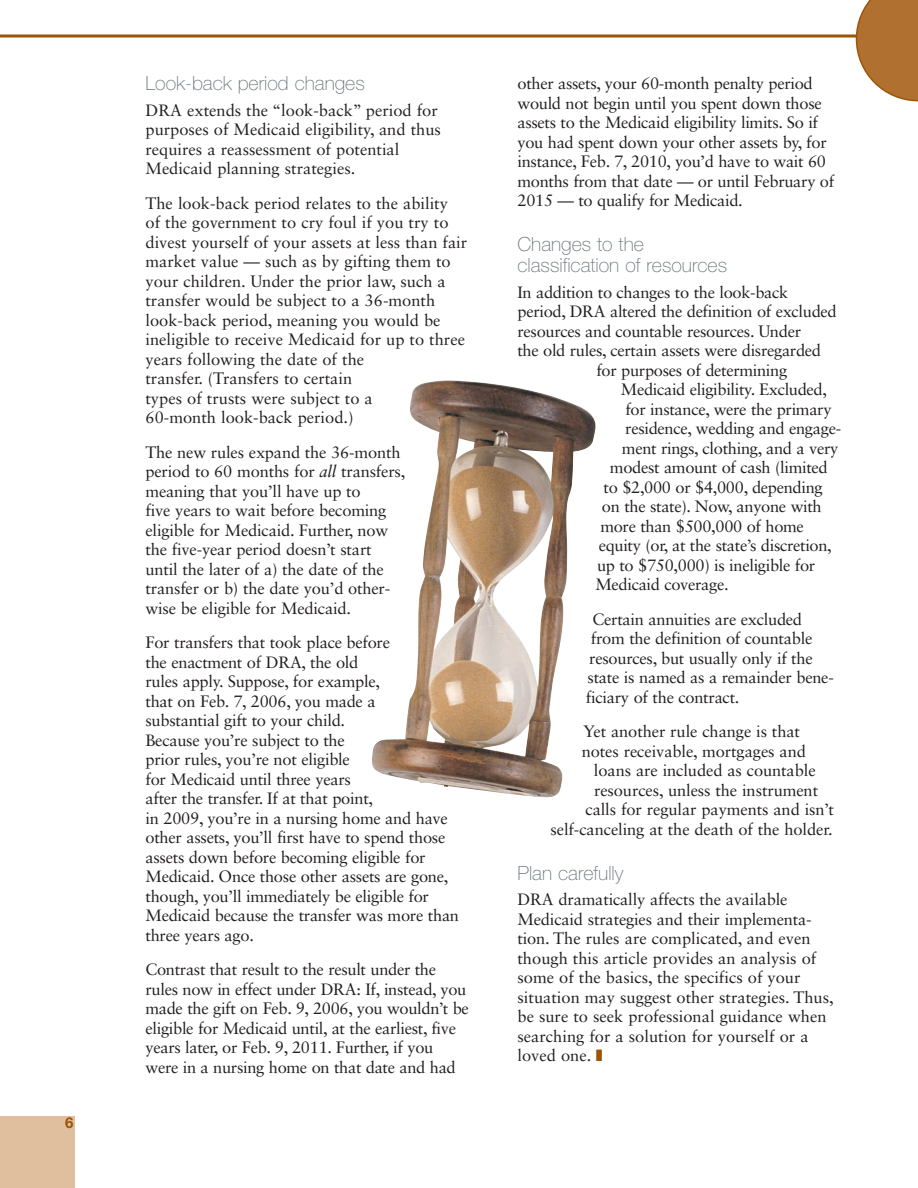
<style>
.page{position:relative;width:918px;height:1188px;background:#fff}
.page>*{position:absolute;margin:0;border:0;box-sizing:border-box;transform-origin:0 0}
.t1{font:100 19.5px/21px "Helvetica Neue LT Std";color:#6a747b}
.t2{font:16.5px/19.5px "Sabon LT Std";letter-spacing:-.015em;color:#231f20}
.t3{font:700 15px "Helvetica Neue LT Std";color:#9c5506}
.s1{font-style:italic}
.s2{color:#9c5506}
</style>
<div class="page">
<div style="left:0;top:1116px;width:75px;height:72px;background:#e0bf9f"></div>
<svg style="left:0;top:34px;width:856px;height:4px"></svg>
<svg style="left:856px;top:0;width:62px;height:101px"></svg>
<img style="left:372px;top:380px;width:224px;height:418px">
<p class="t3" style="left:65px;top:1117px;width:10px">6</p>
<p class="t1" style="left:146px;top:75px;width:221px">Look-back period changes</p>
<p class="t2" style="left:146px;top:102px;width:297px">DRA extends the “look-back” period for purposes of Medicaid eligibility, and thus requires a reassessment of potential Medicaid planning strategies.</p>
<p class="t2" style="left:146px;top:195px;width:323px">The look-back period relates to the ability<br>of the government to cry foul if you try to divest yourself of your assets at less than fair market value — such as by gifting them to your children. Under the prior law, such a transfer would be subject to a 36-month look-back period, meaning you would be ineligible to receive Medicaid for up to three years following the date of the<br>transfer. (Transfers to certain<br>types of trusts were subject to a<br>60-month look-back period.)</p>
<p class="t2" style="left:146px;top:444px;width:261px">The new rules expand the 36-month period to 60 months for <span class="s1">all</span> transfers, meaning that you’ll have up to<br>five years to wait before becoming eligible for Medicaid. Further, now the five-year period doesn’t start until the later of a) the date of the transfer or b) the date you’d other&shy;wise be eligible for Medicaid.</p>
<p class="t2" style="left:146px;top:634px;width:315px">For transfers that took place before<br>the enactment of DRA, the old<br>rules apply. Suppose, for example,<br>that on Feb. 7, 2006, you made a<br>substantial gift to your child.<br>Because you’re subject to the<br>prior rules, you’re not eligible<br>for Medicaid until three years<br>after the transfer. If at that point,<br>in 2009, you’re in a nursing home and have other assets, you’ll first have to spend those assets down before becoming eligible for Medicaid. Once those other assets are gone, though, you’ll immediately be eligible for Medicaid because the transfer was more than three years ago.</p>
<p class="t2" style="left:146px;top:961px;width:325px">Contrast that result to the result under the rules now in effect under DRA: If, instead, you made the gift on Feb. 9, 2006, you wouldn’t be eligible for Medicaid until, at the earliest, five years later, or Feb. 9, 2011. Further, if you were in a nursing home on that date and had</p>
<p class="t2" style="left:518px;top:75px;width:318px">other assets, your 60-month penalty period would not begin until you spent down those assets to the Medicaid eligibility limits. So if you had spent down your other assets by, for instance, Feb. 7, 2010, you’d have to wait 60 months from that date — or until February of 2015 — to qualify for Medicaid.</p>
<p class="t1" style="left:518px;top:235px;width:211px">Changes to the classification of resources</p>
<p class="t2" style="left:518px;top:283px;width:272px">In addition to changes to the look-back</p>
<p class="t2" style="left:518px;top:303px;width:321px">period, DRA altered the definition of excluded</p>
<p class="t2" style="left:518px;top:322px;width:285px">resources and countable resources. Under</p>
<p class="t2" style="left:518px;top:342px;width:305px">the old rules, certain assets were disregarded</p>
<p class="t2" style="left:596px;top:361px;width:192px">for purposes of determining</p>
<p class="t2" style="left:621px;top:381px;width:208px">Medicaid eligibility. Excluded,</p>
<p class="t2" style="left:625px;top:400px;width:208px">for instance, were the primary</p>
<p class="t2" style="left:625px;top:420px;width:217px">residence, wedding and engage-</p>
<p class="t2" style="left:622px;top:439px;width:218px">ment rings, clothing, and a very</p>
<p class="t2" style="left:610px;top:459px;width:219px">modest amount of cash (limited</p>
<p class="t2" style="left:604px;top:478px;width:221px">to $2,000 or $4,000, depending</p>
<p class="t2" style="left:602px;top:498px;width:221px">on the state). Now, anyone with</p>
<p class="t2" style="left:600px;top:517px;width:205px">more than $500,000 of home</p>
<p class="t2" style="left:599px;top:537px;width:235px">equity (or, at the state’s discretion,</p>
<p class="t2" style="left:597px;top:556px;width:220px">up to $750,000) is ineligible for</p>
<p class="t2" style="left:595px;top:576px;width:135px">Medicaid coverage.</p>
<p class="t2" style="left:586px;top:610px;width:249px;text-indent:7px">Certain annuities are excluded from the definition of countable resources, but usually only if the state is named as a remainder bene&shy;ficiary of the contract.</p>
<p class="t2" style="left:583px;top:723px;width:219px">Yet another rule change is that</p>
<p class="t2" style="left:582px;top:742px;width:226px">notes receivable, mortgages and</p>
<p class="t2" style="left:594px;top:762px;width:223px">loans are included as countable</p>
<p class="t2" style="left:594px;top:781px;width:226px">resources, unless the instrument</p>
<p class="t2" style="left:585px;top:801px;width:250px">calls for regular payments and isn’t</p>
<p class="t2" style="left:551px;top:820px;width:284px">self-canceling at the death of the holder.</p>
<p class="t1" style="left:518px;top:864px;width:108px">Plan carefully</p>
<p class="t2" style="left:518px;top:891px;width:318px">DRA dramatically affects the available Medicaid strategies and their implementa&shy;tion. The rules are complicated, and even though this article provides an analysis of some of the basics, the specifics of your situation may suggest other strategies. Thus, be sure to seek professional guidance when searching for a solution for yourself or a loved one. <span class="s2">❚</span></p>
</div>
